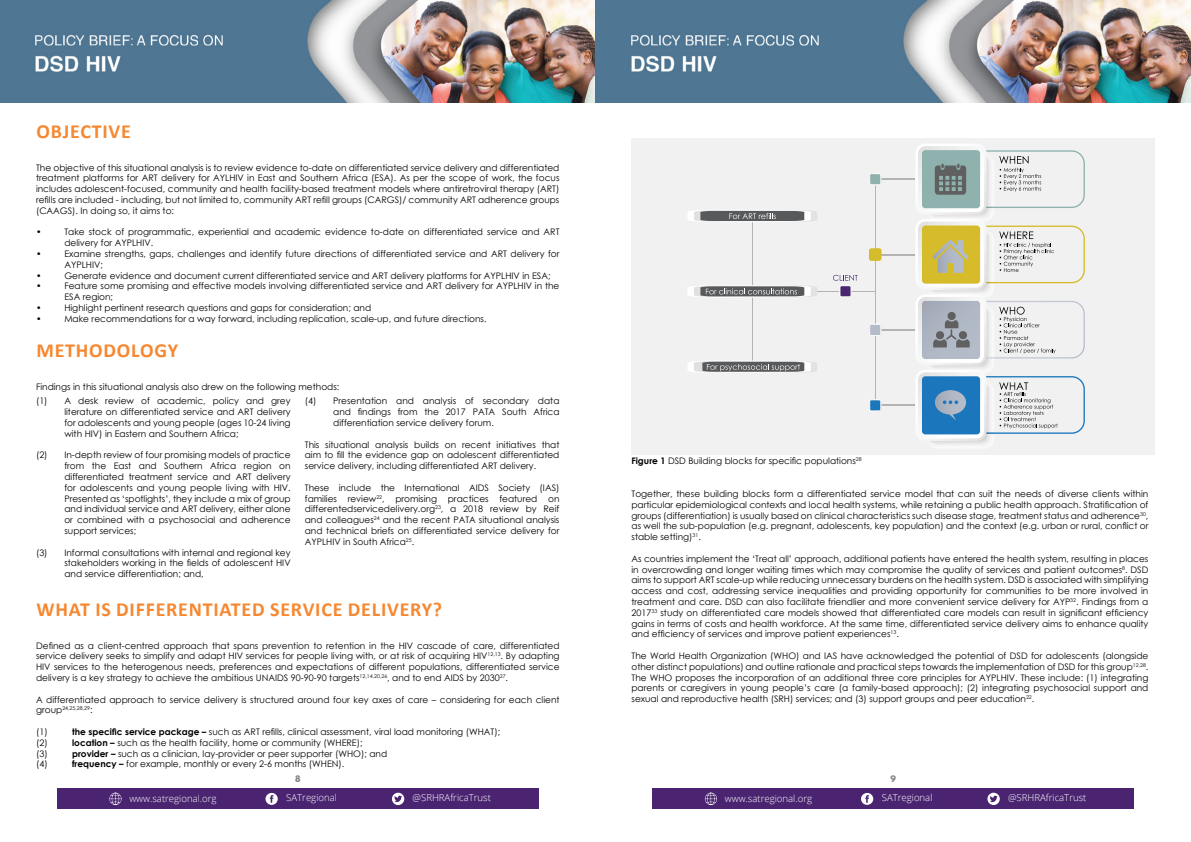
<style>
.page{position:relative;width:1191px;height:842px;background:#fff}
.page>*{position:absolute;margin:0;border:0;box-sizing:border-box;transform-origin:0 0}
.t1{font:700 20px "Calibri";letter-spacing:.04em;color:#f68831}
.t2{font:300 9.6px "Open Sans";color:#fff}
.t3{font:9px/10.8px "Century Gothic";color:#000;text-align:justify}
.t4{font:700 8px "League Spartan";color:#808285}
.t5{font:5.2px "Century Gothic";color:#000}
.s1{font-size:9px}
.s2{font-weight:700}
</style>
<div class="page">
<div style="left:57px;top:788px;width:481px;height:21px;background:#4a2471"></div>
<div style="left:652px;top:788px;width:482px;height:21px;background:#4a2471"></div>
<svg style="left:265px;top:793px;width:13px;height:12px"></svg>
<svg style="left:861px;top:793px;width:12px;height:12px"></svg>
<svg style="left:392px;top:793px;width:12px;height:12px"></svg>
<svg style="left:987px;top:793px;width:12px;height:12px"></svg>
<svg style="left:109px;top:793px;width:12px;height:12px"></svg>
<svg style="left:705px;top:793px;width:12px;height:12px"></svg>
<img style="left:0;top:0;width:1191px;height:102px">
<div style="left:631px;top:138px;width:524px;height:316px;background:#f1f1f2"></div>
<hr style="left:815px;top:291px;width:60px;height:1px;background:#b3b3b3">
<hr style="left:874px;top:182px;width:1px;height:221px;background:#b3b3b3">
<hr style="left:752px;top:216px;width:1px;height:151px;background:#b3b3b3">
<hr style="left:881px;top:179px;width:34px;height:1px;background:#b3b3b3">
<svg style="left:871px;top:175px;width:10px;height:10px"></svg>
<div style="left:870px;top:174px;width:10px;height:10px;background:#8fb2ae"></div>
<hr style="left:881px;top:254px;width:34px;height:1px;background:#b3b3b3">
<svg style="left:869px;top:248px;width:12px;height:13px"></svg>
<div style="left:869px;top:249px;width:12px;height:11px;background:#d6bc2a;border-radius:2px"></div>
<hr style="left:881px;top:329px;width:34px;height:2px;background:#b3b3b3">
<div style="left:870px;top:325px;width:10px;height:10px;background:#b4bcca"></div>
<hr style="left:881px;top:405px;width:34px;height:1px;background:#b3b3b3">
<svg style="left:870px;top:399px;width:11px;height:12px"></svg>
<div style="left:870px;top:400px;width:10px;height:10px;background:#1b76bc"></div>
<svg style="left:833px;top:275px;width:24px;height:22px"></svg>
<svg style="left:688px;top:210px;width:129px;height:12px"></svg>
<svg style="left:688px;top:285px;width:129px;height:13px"></svg>
<svg style="left:688px;top:360px;width:129px;height:12px"></svg>
<svg style="left:916px;top:144px;width:168px;height:299px"></svg>
<h1 class="t1" style="left:36px;top:117px;width:96px">OBJECTIVE</h1>
<p class="t3" style="left:36px;top:162px;width:525px">The objective of this situational analysis is to review evidence to-date on differentiated service delivery and differentiated treatment platforms for ART delivery for AYLHIV in East and Southern Africa (ESA). As per the scope of work, the focus includes adolescent-focused, community and health facility-based treatment models where antiretroviral therapy (ART) refills are included - including, but not limited to, community ART refill groups (CARGS)/ community ART adherence groups (CAAGS). In doing so, it aims to:</p>
<p class="t3" style="left:36px;top:227px;width:7px">•</p>
<p class="t3" style="left:64px;top:227px;width:496px">Take stock of programmatic, experiential and academic evidence to-date on differentiated service and ART delivery for AYPLHIV.</p>
<p class="t3" style="left:36px;top:248px;width:7px">•</p>
<p class="t3" style="left:64px;top:248px;width:496px">Examine strengths, gaps, challenges and identify future directions of differentiated service and ART delivery for<br>AYPLHIV;</p>
<p class="t3" style="left:36px;top:270px;width:7px">•</p>
<p class="t3" style="left:64px;top:270px;width:488px">Generate evidence and document current differentiated service and ART delivery platforms for AYPLHIV in ESA;</p>
<p class="t3" style="left:36px;top:281px;width:7px">•</p>
<p class="t3" style="left:64px;top:281px;width:496px">Feature some promising and effective models involving differentiated service and ART delivery for AYPLHIV in the<br>ESA region;</p>
<p class="t3" style="left:36px;top:302px;width:7px">•</p>
<p class="t3" style="left:64px;top:302px;width:308px">Highlight pertinent research questions and gaps for consideration; and</p>
<p class="t3" style="left:36px;top:313px;width:7px">•</p>
<p class="t3" style="left:64px;top:313px;width:424px">Make recommendations for a way forward, including replication, scale-up, and future directions.</p>
<h1 class="t1" style="left:36px;top:337px;width:143px">METHODOLOGY</h1>
<p class="t3" style="left:36px;top:381px;width:305px">Findings in this situational analysis also drew on the following methods:</p>
<p class="t3" style="left:64px;top:396px;width:228px;text-indent:-28px">(1) A desk review of academic, policy and grey literature on differentiated service and ART delivery for adolescents and young people (ages 10-24 living with HIV) in Eastern and Southern Africa;</p>
<p class="t3" style="left:64px;top:450px;width:228px;text-indent:-28px">(2) In-depth review of four promising models of practice from the East and Southern Africa region on differentiated treatment service and ART delivery for adolescents and young people living with HIV.<br>Presented as ‘spotlights’, they include a mix of group and individual service and ART delivery, either alone or combined with a psychosocial and adherence support services;</p>
<p class="t3" style="left:64px;top:547px;width:228px;text-indent:-28px">(3) Informal consultations with internal and regional key stakeholders working in the fields of adolescent HIV and service differentiation; and,</p>
<p class="t3" style="left:333px;top:396px;width:228px;text-indent:-28px">(4) Presentation and analysis of secondary data and findings from the 2017 PATA South Africa differentiation service delivery forum.</p>
<p class="t3" style="left:305px;top:439px;width:256px">This situational analysis builds on recent initiatives that aim to fill the evidence gap on adolescent differentiated service delivery, including differentiated ART delivery.</p>
<p class="t3" style="left:305px;top:482px;width:256px">These include the International AIDS Society (IAS) families review<sup>22</sup>, promising practices featured on differentedservicedelivery.org<sup>23</sup>, a 2018 review by Reif and colleagues<sup>24</sup> and the recent PATA situational analysis and technical briefs on differentiated service delivery for AYPLHIV in South Africa<sup>25</sup>.</p>
<h1 class="t1" style="left:36px;top:595px;width:407px">WHAT IS DIFFERENTIATED SERVICE DELIVERY?</h1>
<p class="t3" style="left:36px;top:640px;width:525px">Defined as a client-centred approach that spans prevention to retention in the HIV cascade of care, differentiated service delivery seeks to simplify and adapt HIV services for people living with, or at risk of acquiring HIV<sup>12,13</sup>. By adapting HIV services to the heterogenous needs, preferences and expectations of different populations, differentiated service delivery is a key strategy to achieve the ambitious UNAIDS 90-90-90 targets<sup>12,14,20,26</sup>, and to end AIDS by 2030<sup>27</sup>.</p>
<p class="t3" style="left:36px;top:694px;width:525px">A differentiated approach to service delivery is structured around four key axes of care – considering for each client</p>
<p class="t5" style="left:36px;top:705px;width:58px"><span class="s1">group</span>24,25,28,29<span class="s1">:</span></p>
<p class="t3" style="left:36px;top:726px;width:13px">(1)</p>
<p class="t3" style="left:72px;top:726px;width:429px"><span class="s2">the specific service package –</span> such as ART refills, clinical assessment, viral load monitoring (WHAT);</p>
<p class="t3" style="left:36px;top:737px;width:13px">(2)</p>
<p class="t3" style="left:72px;top:737px;width:292px"><span class="s2">location –</span> such as the health facility, home or community (WHERE);</p>
<p class="t3" style="left:36px;top:748px;width:13px">(3)</p>
<p class="t3" style="left:72px;top:748px;width:317px"><span class="s2">provider –</span> such as a clinician, lay-provider or peer supporter (WHO); and</p>
<p class="t3" style="left:36px;top:759px;width:13px">(4)</p>
<p class="t3" style="left:72px;top:759px;width:274px"><span class="s2">frequency –</span> for example, monthly or every 2-6 months (WHEN).</p>
<p class="t3" style="left:631px;top:455px;width:232px"><span class="s2">Figure 1</span> DSD Building blocks for specific populations<sup>28</sup></p>
<p class="t3" style="left:631px;top:488px;width:518px">Together, these building blocks form a differentiated service model that can suit the needs of diverse clients within particular epidemiological contexts and local health systems, while retaining a public health approach. Stratification of groups (differentiation) is usually based on clinical characteristics such disease stage, treatment status and adherence<sup>30</sup>, as well the sub-population (e.g. pregnant, adolescents, key population) and the context (e.g. urban or rural, conflict or stable setting)<sup>31</sup>.</p>
<p class="t3" style="left:631px;top:553px;width:518px">As countries implement the ‘Treat all’ approach, additional patients have entered the health system, resulting in places in overcrowding and longer waiting times which may compromise the quality of services and patient outcomes<sup>8</sup>. DSD aims to support ART scale-up while reducing unnecessary burdens on the health system. DSD is associated with simplifying access and cost, addressing service inequalities and providing opportunity for communities to be more involved in treatment and care. DSD can also facilitate friendlier and more convenient service delivery for AYP<sup>32</sup>. Findings from a 2017<sup>33</sup> study on differentiated care models showed that differentiated care models can result in significant efficiency gains in terms of costs and health workforce. At the same time, differentiated service delivery aims to enhance quality and efficiency of services and improve patient experiences<sup>13</sup>.</p>
<p class="t3" style="left:631px;top:650px;width:518px">The World Health Organization (WHO) and IAS have acknowledged the potential of DSD for adolescents (alongside other distinct populations) and outline rationale and practical steps towards the implementation of DSD for this group<sup>12,28</sup>.<br>The WHO proposes the incorporation of an additional three core principles for AYPLHIV. These include: (1) integrating parents or caregivers in young people’s care (a family-based approach); (2) integrating psychosocial support and sexual and reproductive health (SRH) services; and (3) support groups and peer education<sup>22</sup>.</p>
<p class="t4" style="left:295px;top:772px;width:7px">8</p>
<p class="t4" style="left:890px;top:772px;width:7px">9</p>
<p class="t2" style="left:129px;top:792px;width:89px">www.satregional.org</p>
<p class="t2" style="left:286px;top:791px;width:52px">SATregional</p>
<p class="t2" style="left:412px;top:791px;width:80px">@SRHRAfricaTrust</p>
<p class="t2" style="left:725px;top:792px;width:89px">www.satregional.org</p>
<p class="t2" style="left:881px;top:791px;width:52px">SATregional</p>
<p class="t2" style="left:1008px;top:791px;width:80px">@SRHRAfricaTrust</p>
</div>
